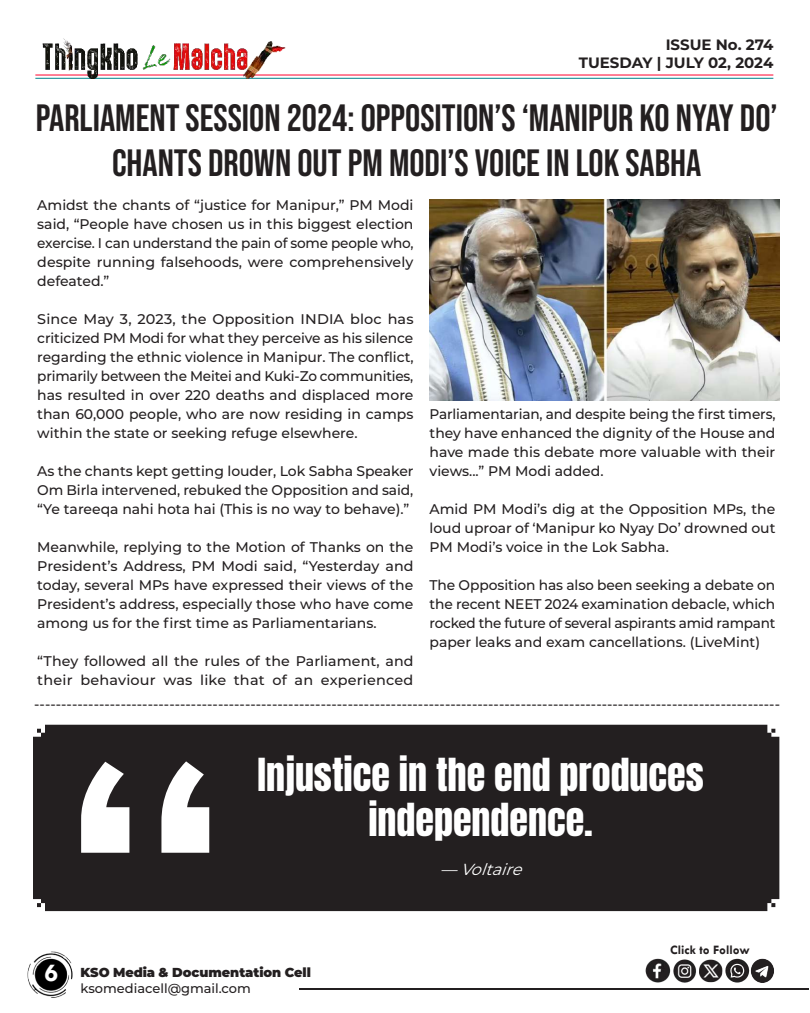
<style>
.page{position:relative;width:810px;height:1013px;background:#fff}
.page>*{position:absolute;margin:0;border:0;box-sizing:border-box;transform-origin:0 0}
.t1{font:700 320.1px "Tw Cen";color:#fff;scale:1.05 1}
.t2{font:38px/45.6px "Bebas Neue";color:#231f20;text-align:center}
.t3{font:38px/45.6px "Anton";color:#fff;text-align:center}
.t4{font:700 26px "Tw Cen";color:#fff}
.t5{font:italic 100 16px "Montserrat";color:#fff}
.t6{font:700 15px/18px "Montserrat";color:#231f20;text-align:right}
.t7{font:500 14px/19px "Montserrat";color:#231f20;text-align:justify}
.t8{font:900 13px "Montserrat";letter-spacing:-.005em;color:#231f20}
.t9{font:500 13px "Montserrat";color:#231f20}
.t10{font:700 13px "Tw Cen";color:#231f20}
</style>
<div class="page">
<hr style="left:299px;top:988px;width:509px;height:1px;background:#231f20">
<img style="left:27px;top:951px;width:46px;height:47px">
<hr style="left:35px;top:74px;width:738px;height:1px;background:#ff002d">
<hr style="left:35px;top:78px;width:738px;height:1px;background:#00848b">
<img style="left:35px;top:38px;width:254px;height:41px">
<img style="left:645px;top:958px;width:129px;height:25px">
<div style="left:33px;top:724px;width:746px;height:186px;background:#231f20"></div>
<img style="left:430px;top:199px;width:349px;height:202px">
<p class="t6" style="left:579px;top:35px;width:196px">ISSUE No. 274<br>TUESDAY | JULY 02, 2024</p>
<h2 class="t2" style="left:36px;top:94px;width:743px">PARLIAMENT SESSION 2024: OPPOSITION’S ‘MANIPUR KO NYAY DO’<br>CHANTS DROWN OUT PM MODI’S VOICE IN LOK SABHA</h2>
<p class="t7" style="left:37px;top:194px;width:378px">Amidst the chants of “justice for Manipur,” PM Modi said, “People have chosen us in this biggest election exercise. I can understand the pain of some people who, despite running falsehoods, were comprehensively defeated.”</p>
<p class="t7" style="left:37px;top:308px;width:378px">Since May 3, 2023, the Opposition INDIA bloc has criticized PM Modi for what they perceive as his silence regarding the ethnic violence in Manipur. The conflict, primarily between the Meitei and Kuki-Zo communities, has resulted in over 220 deaths and displaced more than 60,000 people, who are now residing in camps within the state or seeking refuge elsewhere.</p>
<p class="t7" style="left:37px;top:460px;width:378px">As the chants kept getting louder, Lok Sabha Speaker Om Birla intervened, rebuked the Opposition and said, “Ye tareeqa nahi hota hai (This is no way to behave).”</p>
<p class="t7" style="left:37px;top:536px;width:378px">Meanwhile, replying to the Motion of Thanks on the President’s Address, PM Modi said, “Yesterday and today, several MPs have expressed their views of the President’s address, especially those who have come among us for the first time as Parliamentarians.</p>
<p class="t7" style="left:37px;top:650px;width:378px">“They followed all the rules of the Parliament, and their behaviour was like that of an experienced</p>
<p class="t7" style="left:430px;top:404px;width:347px">Parliamentarian, and despite being the first timers, they have enhanced the dignity of the House and have made this debate more valuable with their views...” PM Modi added.</p>
<p class="t7" style="left:430px;top:499px;width:347px">Amid PM Modi’s dig at the Opposition MPs, the loud uproar of ‘Manipur ko Nyay Do’ drowned out PM Modi’s voice in the Lok Sabha.</p>
<p class="t7" style="left:430px;top:575px;width:347px">The Opposition has also been seeking a debate on the recent NEET 2024 examination debacle, which rocked the future of several aspirants amid rampant paper leaks and exam cancellations. (LiveMint)</p>
<p class="t7" style="left:34px;top:694px;width:747px">------------------------------------------------------------------------------------------------------------------------------------------</p>
<h1 class="t1" style="left:63px;top:674px;width:155px">“</h1>
<h2 class="t3" style="left:257px;top:754px;width:448px">Injustice in the end produces independence.</h2>
<p class="t5" style="left:440px;top:858px;width:90px">― Voltaire</p>
<h3 class="t4" style="left:44px;top:957px;width:15px">6</h3>
<p class="t8" style="left:81px;top:962px;width:232px">KSO Media &amp; Documentation Cell</p>
<p class="t9" style="left:81px;top:978px;width:172px">ksomediacell@gmail.com</p>
<p class="t10" style="left:670px;top:942px;width:81px">Click to Follow</p>
</div>
